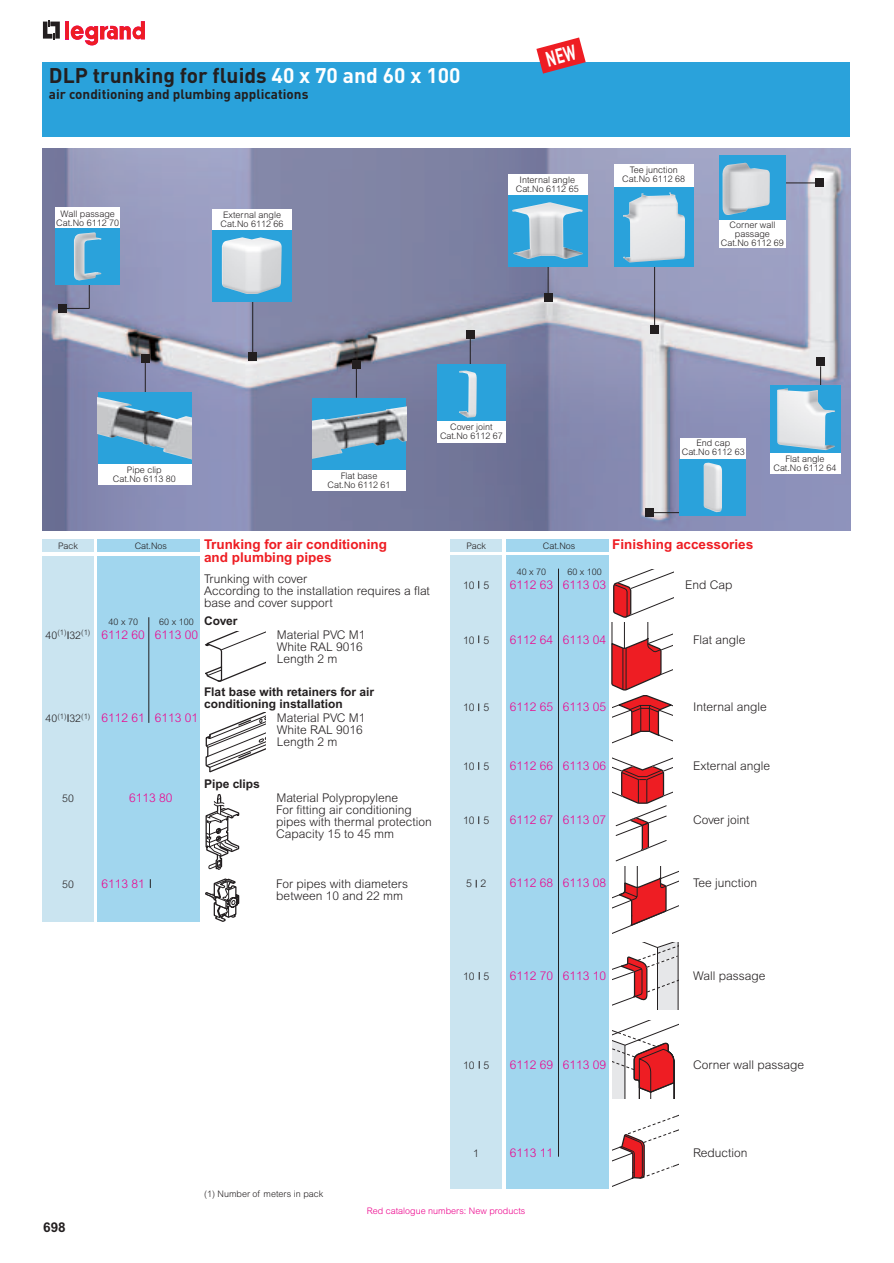
<style>
.page{position:relative;width:894px;height:1263px;background:#fff}
.page>*{position:absolute;margin:0;border:0;box-sizing:border-box;transform-origin:0 0}
.t1{font:700 21px "DIN";color:#231f20}
.t2{font:700 13.5px/13.5px "Arial";color:#ee1d23}
.t3{font:700 13.5px "DIN";color:#231f20}
.t4{font:700 13.5px "Arial";color:#231f20}
.t5{font:300 12px/12px "Arial";color:#231f20}
.t6{font:300 12px "Arial";color:#ed028c}
.t7{font:700 12px/12px "Arial";color:#231f20}
.t8{font:300 10.5px "Arial";color:#231f20}
.t9{font:300 9px/9px "Arial";color:#231f20;text-align:center}
.t10{font:300 9px "Arial";color:#ed028c}
.s1{color:#fff}
.s2{font-weight:700;font-size:12px}
.s3{font-size:10.5px;color:#231f20}
</style>
<div class="page">
<div style="left:43px;top:62px;width:807px;height:74px;background:#2aa2db"></div>
<svg style="left:43px;top:20px;width:17px;height:20px"></svg>
<svg style="left:65px;top:21px;width:4px;height:18px"></svg>
<svg style="left:71px;top:21px;width:74px;height:24px"></svg>
<img style="left:43px;top:149px;width:807px;height:381px">
<div style="left:43px;top:556px;width:51px;height:365px;background:#cae4f0"></div>
<div style="left:43px;top:539px;width:51px;height:13px;background:#cae4f0"></div>
<div style="left:98px;top:556px;width:102px;height:365px;background:#a1d6ee"></div>
<div style="left:98px;top:539px;width:102px;height:13px;background:#a1d6ee"></div>
<hr style="left:149px;top:617px;width:1px;height:106px;background:#231f20">
<div style="left:451px;top:556px;width:51px;height:633px;background:#cae4f0"></div>
<div style="left:451px;top:539px;width:51px;height:13px;background:#cae4f0"></div>
<div style="left:506px;top:556px;width:102px;height:633px;background:#a1d6ee"></div>
<div style="left:506px;top:539px;width:102px;height:13px;background:#a1d6ee"></div>
<hr style="left:558px;top:569px;width:1px;height:588px;background:#231f20">
<svg style="left:611px;top:569px;width:62px;height:292px"></svg>
<svg style="left:612px;top:867px;width:66px;height:66px"></svg>
<svg style="left:612px;top:943px;width:66px;height:66px"></svg>
<svg style="left:612px;top:1021px;width:66px;height:78px"></svg>
<svg style="left:612px;top:1115px;width:66px;height:72px"></svg>
<svg style="left:205px;top:632px;width:61px;height:50px"></svg>
<svg style="left:206px;top:712px;width:60px;height:60px"></svg>
<svg style="left:206px;top:794px;width:33px;height:76px"></svg>
<svg style="left:206px;top:878px;width:33px;height:44px"></svg>
<hr style="left:548px;top:244px;width:1px;height:52px;background:#231f20">
<hr style="left:779px;top:183px;width:37px;height:1px;background:#231f20">
<hr style="left:470px;top:334px;width:1px;height:31px;background:#231f20">
<div style="left:544px;top:293px;width:8px;height:9px;background:#231f20"></div>
<div style="left:815px;top:179px;width:9px;height:8px;background:#231f20"></div>
<div style="left:646px;top:508px;width:8px;height:9px;background:#231f20"></div>
<hr style="left:252px;top:300px;width:1px;height:53px;background:#231f20">
<hr style="left:356px;top:366px;width:1px;height:32px;background:#231f20">
<div style="left:248px;top:352px;width:9px;height:9px;background:#231f20"></div>
<div style="left:352px;top:360px;width:9px;height:9px;background:#231f20"></div>
<hr style="left:145px;top:361px;width:1px;height:32px;background:#231f20">
<svg style="left:67px;top:285px;width:23px;height:24px"></svg>
<div style="left:141px;top:354px;width:9px;height:9px;background:#231f20"></div>
<div style="left:58px;top:304px;width:9px;height:9px;background:#231f20"></div>
<div style="left:466px;top:330px;width:8px;height:9px;background:#231f20"></div>
<svg style="left:654px;top:512px;width:26px;height:1px"></svg>
<div style="left:817px;top:357px;width:8px;height:9px;background:#231f20"></div>
<svg style="left:820px;top:366px;width:1px;height:19px"></svg>
<div style="left:55px;top:207px;width:65px;height:71px;background:#fff"></div>
<div style="left:55px;top:228px;width:65px;height:57px;background:#2aa2db"></div>
<img style="left:74px;top:232px;width:27px;height:49px">
<div style="left:212px;top:209px;width:79px;height:72px;background:#fff"></div>
<div style="left:212px;top:230px;width:79px;height:72px;background:#2aa2db"></div>
<img style="left:222px;top:237px;width:60px;height:57px">
<div style="left:508px;top:174px;width:79px;height:72px;background:#fff"></div>
<div style="left:508px;top:195px;width:79px;height:72px;background:#2aa2db"></div>
<img style="left:512px;top:202px;width:71px;height:57px">
<div style="left:719px;top:177px;width:67px;height:71px;background:#fff"></div>
<div style="left:719px;top:156px;width:67px;height:64px;background:#2aa2db"></div>
<img style="left:723px;top:163px;width:47px;height:52px">
<div style="left:98px;top:414px;width:93px;height:71px;background:#fff"></div>
<div style="left:98px;top:392px;width:93px;height:72px;background:#2aa2db"></div>
<img style="left:98px;top:397px;width:93px;height:63px">
<div style="left:313px;top:419px;width:93px;height:72px;background:#fff"></div>
<div style="left:313px;top:398px;width:93px;height:72px;background:#2aa2db"></div>
<img style="left:313px;top:406px;width:93px;height:53px">
<div style="left:437px;top:386px;width:69px;height:57px;background:#fff"></div>
<div style="left:437px;top:364px;width:69px;height:57px;background:#2aa2db"></div>
<img style="left:459px;top:371px;width:18px;height:47px">
<div style="left:770px;top:407px;width:70px;height:67px;background:#fff"></div>
<div style="left:770px;top:385px;width:70px;height:68px;background:#2aa2db"></div>
<img style="left:777px;top:388px;width:58px;height:62px">
<div style="left:680px;top:438px;width:66px;height:57px;background:#fff"></div>
<div style="left:680px;top:459px;width:66px;height:57px;background:#2aa2db"></div>
<img style="left:704px;top:463px;width:18px;height:49px">
<hr style="left:654px;top:266px;width:1px;height:62px;background:#231f20">
<div style="left:650px;top:325px;width:9px;height:9px;background:#231f20"></div>
<div style="left:614px;top:164px;width:80px;height:72px;background:#fff"></div>
<div style="left:614px;top:188px;width:80px;height:79px;background:#2aa2db"></div>
<img style="left:623px;top:192px;width:62px;height:71px">
<svg style="left:536px;top:37px;width:50px;height:37px"></svg>
<h1 class="t1" style="left:49px;top:68px;width:413px">DLP trunking for fluids <span class="s1">40 x 70 and 60 x 100</span></h1>
<p class="t3" style="left:49px;top:89px;width:261px">air conditioning and plumbing applications</p>
<p class="t9" style="left:56px;top:210px;width:64px">Wall passage<br>Cat.No 6112 70</p>
<p class="t9" style="left:221px;top:211px;width:64px;text-align:left">External angle<br>Cat.No 6112 66</p>
<p class="t9" style="left:516px;top:177px;width:64px">Internal angle<br>Cat.No 6112 65</p>
<p class="t9" style="left:622px;top:166px;width:64px">Tee junction<br>Cat.No 6112 68</p>
<p class="t9" style="left:721px;top:221px;width:64px">Corner wall passage<br>Cat.No 6112 69</p>
<p class="t9" style="left:113px;top:466px;width:64px">Pipe clip<br>Cat.No 6113 80</p>
<p class="t9" style="left:328px;top:472px;width:64px">Flat base<br>Cat.No 6112 61</p>
<p class="t9" style="left:440px;top:424px;width:64px">Cover joint<br>Cat.No 6112 67</p>
<p class="t9" style="left:682px;top:440px;width:64px">End cap<br>Cat.No 6112 63</p>
<p class="t9" style="left:774px;top:455px;width:64px">Flat angle<br>Cat.No 6112 64</p>
<p class="t9" style="left:58px;top:542px;width:21px">Pack</p>
<p class="t9" style="left:135px;top:542px;width:34px">Cat.Nos</p>
<p class="t2" style="left:204px;top:539px;width:185px">Trunking for air conditioning and plumbing pipes</p>
<p class="t5" style="left:204px;top:575px;width:227px">Trunking with cover<br>According to the installation requires a flat base and cover support</p>
<p class="t9" style="left:109px;top:618px;width:31px">40 x 70</p>
<p class="t9" style="left:159px;top:618px;width:80px">60 x 100 <span class="s2">Cover</span></p>
<p class="t6" style="left:46px;top:630px;width:154px"><span class="s3">40</span><sup>(1)</sup> <span class="s3">32</span><sup>(1)</sup> 6112 60 6113 00</p>
<p class="t5" style="left:277px;top:630px;width:90px">Material PVC M1<br>White RAL 9016<br>Length 2 m</p>
<p class="t7" style="left:204px;top:687px;width:172px">Flat base with retainers for air conditioning installation</p>
<p class="t6" style="left:46px;top:714px;width:154px"><span class="s3">40</span><sup>(1)</sup> <span class="s3">32</span><sup>(1)</sup> 6112 61 6113 01</p>
<p class="t5" style="left:277px;top:713px;width:90px">Material PVC M1<br>White RAL 9016<br>Length 2 m</p>
<p class="t7" style="left:204px;top:779px;width:57px">Pipe clips</p>
<p class="t8" style="left:62px;top:794px;width:13px">50</p>
<p class="t6" style="left:129px;top:793px;width:45px">6113 80</p>
<p class="t5" style="left:276px;top:793px;width:157px">Material Polypropylene<br>For fitting air conditioning pipes with thermal protection<br>Capacity 15 to 45 mm</p>
<p class="t8" style="left:62px;top:881px;width:13px">50</p>
<p class="t6" style="left:102px;top:880px;width:45px">6113 81</p>
<p class="t5" style="left:276px;top:879px;width:133px">For pipes with diameters between 10 and 22 mm</p>
<p class="t9" style="left:204px;top:1191px;width:121px">(1) Number of meters in pack</p>
<p class="t9" style="left:466px;top:542px;width:21px">Pack</p>
<p class="t9" style="left:543px;top:542px;width:34px">Cat.Nos</p>
<p class="t2" style="left:612px;top:539px;width:143px">Finishing accessories</p>
<p class="t9" style="left:517px;top:568px;width:31px">40 x 70</p>
<p class="t9" style="left:567px;top:568px;width:36px">60 x 100</p>
<p class="t8" style="left:463px;top:582px;width:28px">10 5</p>
<p class="t6" style="left:510px;top:581px;width:98px">6112 63 6113 03</p>
<p class="t5" style="left:685px;top:580px;width:49px">End Cap</p>
<p class="t8" style="left:463px;top:636px;width:28px">10 5</p>
<p class="t6" style="left:510px;top:635px;width:98px">6112 64 6113 04</p>
<p class="t5" style="left:693px;top:635px;width:54px">Flat angle</p>
<p class="t8" style="left:463px;top:703px;width:28px">10 5</p>
<p class="t6" style="left:510px;top:702px;width:98px">6112 65 6113 05</p>
<p class="t5" style="left:693px;top:702px;width:75px">Internal angle</p>
<p class="t8" style="left:463px;top:762px;width:28px">10 5</p>
<p class="t6" style="left:510px;top:761px;width:98px">6112 66 6113 06</p>
<p class="t5" style="left:693px;top:761px;width:79px">External angle</p>
<p class="t8" style="left:463px;top:817px;width:28px">10 5</p>
<p class="t6" style="left:510px;top:816px;width:98px">6112 67 6113 07</p>
<p class="t5" style="left:693px;top:815px;width:58px">Cover joint</p>
<p class="t8" style="left:466px;top:880px;width:22px">5 2</p>
<p class="t6" style="left:510px;top:879px;width:98px">6112 68 6113 08</p>
<p class="t5" style="left:693px;top:878px;width:66px">Tee junction</p>
<p class="t8" style="left:463px;top:973px;width:28px">10 5</p>
<p class="t6" style="left:510px;top:972px;width:98px">6112 70 6113 10</p>
<p class="t5" style="left:693px;top:971px;width:74px">Wall passage</p>
<p class="t8" style="left:463px;top:1061px;width:28px">10 5</p>
<p class="t6" style="left:510px;top:1060px;width:98px">6112 69 6113 09</p>
<p class="t5" style="left:693px;top:1060px;width:113px">Corner wall passage</p>
<p class="t8" style="left:473px;top:1150px;width:7px">1</p>
<p class="t6" style="left:510px;top:1149px;width:45px">6113 11</p>
<p class="t5" style="left:693px;top:1148px;width:56px">Reduction</p>
<p class="t4" style="left:43px;top:1223px;width:24px">698</p>
<p class="t10" style="left:367px;top:1207px;width:160px">Red catalogue numbers: New products</p>
</div>
